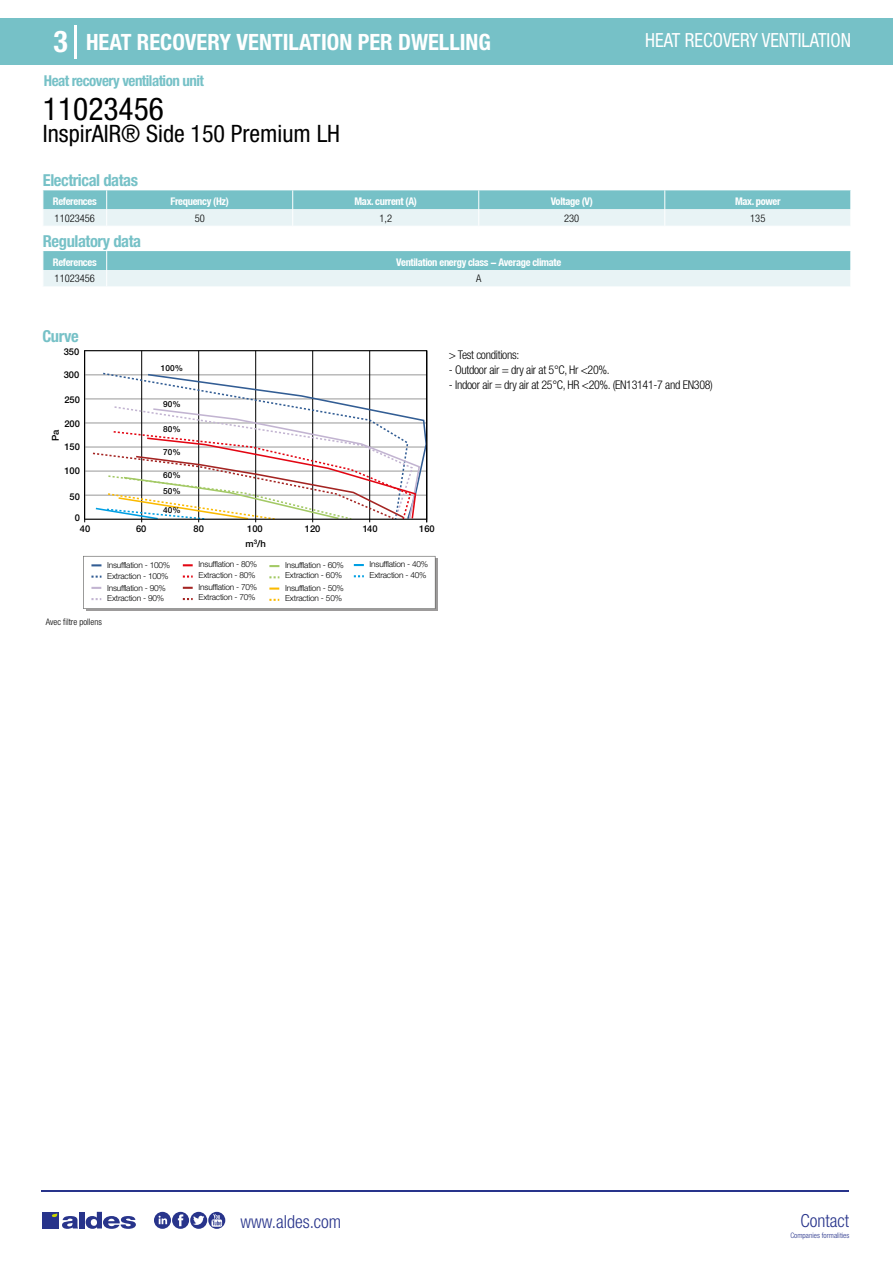
<style>
.page{position:relative;width:893px;height:1263px;background:#fff}
.page>*{position:absolute;margin:0;border:0;box-sizing:border-box;transform-origin:0 0}
.t1{font:condensed 31.5px "Helvetica Neue LT Std";color:#000}
.t2{font:700 condensed 30px "Helvetica Neue LT Std";color:#fff}
.t3{font:condensed 24px "Helvetica Neue LT Std";color:#000}
.t4{font:700 condensed 22.5px "Helvetica Neue LT Std";color:#fff}
.t5{font:condensed 19.5px "Helvetica Neue LT Std";color:#fff;scale:.95 1}
.t6{font:300 condensed 18px "Helvetica Neue";color:#28348b}
.t7{font:700 condensed 16.5px "Helvetica Neue LT Std";letter-spacing:-.025em;color:#76c1c7}
.t8{font:700 condensed 15px "Helvetica Neue LT Std";letter-spacing:-.035em;color:#76c1c7}
.t9{font:300 condensed 12px "Helvetica Neue LT Std";letter-spacing:-.025em;color:#000}
.t10{font:700 condensed 10.5px "Helvetica Neue";letter-spacing:-.03em;color:#fff}
.t11{font:300 condensed 10.5px "Helvetica Neue";color:#000}
.t12{font:500 9.45px "Helvetica Neue";color:#000}
.t13{font:500 9.3px "Helvetica Neue";color:#000}
.t14{font:300 condensed 9px "Helvetica Neue";color:#000}
.t15{font:300 8.25px/10.6px "Helvetica Neue";letter-spacing:-.025em;color:#000}
.t16{font:500 8.25px "Helvetica Neue";color:#000}
.t17{font:300 condensed 7.5px "Helvetica Neue";color:#28348b}
</style>
<div class="page">
<div style="left:0;top:18px;width:893px;height:46px;background:#76c1c7"></div>
<hr style="left:74px;top:25px;width:2px;height:33px;background:#fff">
<hr style="left:41px;top:1190px;width:808px;height:1px;background:#28348b">
<svg style="left:154px;top:1212px;width:71px;height:17px"></svg>
<div style="left:42px;top:1212px;width:17px;height:16px;background:#28348b"></div>
<div style="left:79px;top:1212px;width:5px;height:16px;background:#28348b"></div>
<svg style="left:86px;top:1212px;width:50px;height:17px"></svg>
<svg style="left:52px;top:1213px;width:26px;height:16px"></svg>
<svg style="left:43px;top:190px;width:808px;height:36px;background:#add9dd"></svg>
<svg style="left:43px;top:251px;width:808px;height:35px;background:#aad8dc"></svg>
<hr style="left:85px;top:495px;width:341px;height:1px;background:#989898">
<hr style="left:85px;top:471px;width:341px;height:1px;background:#989898">
<hr style="left:85px;top:447px;width:341px;height:1px;background:#989898">
<hr style="left:85px;top:423px;width:341px;height:1px;background:#989898">
<hr style="left:85px;top:399px;width:341px;height:1px;background:#989898">
<hr style="left:85px;top:375px;width:341px;height:1px;background:#989898">
<hr style="left:84px;top:351px;width:1px;height:171px;background:#000">
<hr style="left:141px;top:351px;width:1px;height:171px;background:#000">
<hr style="left:198px;top:351px;width:1px;height:171px;background:#000">
<hr style="left:255px;top:351px;width:1px;height:171px;background:#000">
<hr style="left:312px;top:351px;width:1px;height:171px;background:#000">
<hr style="left:369px;top:351px;width:1px;height:171px;background:#000">
<hr style="left:426px;top:351px;width:1px;height:171px;background:#000">
<svg style="left:91px;top:373px;width:337px;height:148px"></svg>
<div style="left:84px;top:350px;width:343px;height:170px;border:1px solid #000"></div>
<div style="left:86px;top:558px;width:351px;height:53px;background:#9d9b9b"></div>
<svg style="left:83px;top:556px;width:352px;height:53px;background:#f8f8f8"></svg>
<h2 class="t2" style="left:54px;top:24px;width:16px">3</h2>
<h3 class="t4" style="left:86px;top:28px;width:406px">HEAT RECOVERY VENTILATION PER DWELLING</h3>
<h3 class="t5" style="left:645px;top:29px;width:218px">HEAT RECOVERY VENTILATION</h3>
<h3 class="t8" style="left:44px;top:71px;width:162px">Heat recovery ventilation unit</h3>
<h1 class="t1" style="left:43px;top:91px;width:122px">11023456</h1>
<h3 class="t3" style="left:43px;top:120px;width:299px">InspirAIR® Side 150 Premium LH</h3>
<h3 class="t7" style="left:43px;top:170px;width:97px">Electrical datas</h3>
<p class="t10" style="left:53px;top:195px;width:45px">References</p>
<p class="t10" style="left:171px;top:195px;width:60px">Frequency (Hz)</p>
<p class="t10" style="left:354px;top:195px;width:64px">Max. current (A)</p>
<p class="t10" style="left:551px;top:195px;width:44px">Voltage (V)</p>
<p class="t10" style="left:735px;top:195px;width:47px">Max. power</p>
<p class="t11" style="left:55px;top:212px;width:42px">11023456</p>
<p class="t11" style="left:195px;top:212px;width:12px">50</p>
<p class="t11" style="left:379px;top:212px;width:14px">1,2</p>
<p class="t11" style="left:564px;top:212px;width:17px">230</p>
<p class="t11" style="left:750px;top:212px;width:17px">135</p>
<h3 class="t7" style="left:43px;top:231px;width:100px">Regulatory data</h3>
<p class="t10" style="left:53px;top:255px;width:45px">References</p>
<p class="t10" style="left:396px;top:255px;width:166px">Ventilation energy class - Average climate</p>
<p class="t11" style="left:55px;top:273px;width:42px">11023456</p>
<p class="t11" style="left:476px;top:273px;width:7px">A</p>
<h3 class="t7" style="left:43px;top:326px;width:38px">Curve</h3>
<p class="t13" style="left:64px;top:346px;width:17px">350</p>
<p class="t13" style="left:64px;top:369px;width:17px">300</p>
<p class="t13" style="left:64px;top:394px;width:17px">250</p>
<p class="t13" style="left:64px;top:418px;width:17px">200</p>
<p class="t12" style="left:50px;top:441px;width:13px;rotate:-90deg">Pa</p>
<p class="t13" style="left:64px;top:441px;width:17px">150</p>
<p class="t13" style="left:64px;top:465px;width:17px">100</p>
<p class="t13" style="left:70px;top:491px;width:12px">50</p>
<p class="t13" style="left:75px;top:512px;width:7px">0</p>
<p class="t16" style="left:161px;top:363px;width:24px">100%</p>
<p class="t16" style="left:163px;top:399px;width:19px">90%</p>
<p class="t16" style="left:163px;top:424px;width:19px">80%</p>
<p class="t16" style="left:163px;top:447px;width:19px">70%</p>
<p class="t16" style="left:163px;top:470px;width:19px">60%</p>
<p class="t16" style="left:163px;top:486px;width:19px">50%</p>
<p class="t16" style="left:163px;top:505px;width:19px">40%</p>
<p class="t13" style="left:80px;top:523px;width:12px">40</p>
<p class="t13" style="left:136px;top:523px;width:12px">60</p>
<p class="t13" style="left:194px;top:523px;width:12px">80</p>
<p class="t13" style="left:247px;top:523px;width:17px">100</p>
<p class="t13" style="left:305px;top:523px;width:17px">120</p>
<p class="t13" style="left:363px;top:523px;width:16px">140</p>
<p class="t13" style="left:419px;top:523px;width:17px">160</p>
<p class="t12" style="left:246px;top:538px;width:22px">m<sup>3</sup>/h</p>
<p class="t15" style="left:107px;top:559px;width:65px">Insufflation - 100%<br>Extraction - 100%</p>
<p class="t15" style="left:107px;top:582px;width:60px">Insufflation - 90%<br>Extraction - 90%</p>
<p class="t14" style="left:46px;top:616px;width:57px">Avec filtre pollens</p>
<p class="t15" style="left:199px;top:559px;width:60px">Insufflation - 80%<br>Extraction - 80%</p>
<p class="t15" style="left:199px;top:581px;width:60px">Insufflation - 70%<br>Extraction - 70%</p>
<p class="t15" style="left:285px;top:559px;width:60px">Insufflation - 60%<br>Extraction - 60%</p>
<p class="t15" style="left:285px;top:582px;width:60px">Insufflation - 50%<br>Extraction - 50%</p>
<p class="t15" style="left:370px;top:559px;width:60px">Insufflation - 40%<br>Extraction - 40%</p>
<h3 class="t9" style="left:449px;top:347px;width:72px">&gt; Test conditions:</h3>
<h3 class="t9" style="left:449px;top:362px;width:162px">- Outdoor air = dry air at 5°C, Hr &lt;20%.</h3>
<h3 class="t9" style="left:449px;top:377px;width:266px">- Indoor air = dry air at 25°C, HR &lt;20%. (EN13141-7 and EN308)</h3>
<h3 class="t6" style="left:240px;top:1211px;width:102px">www.aldes.com</h3>
<h3 class="t6" style="left:800px;top:1211px;width:50px">Contact</h3>
<p class="t17" style="left:790px;top:1230px;width:60px">Companies formalities</p>
</div>
